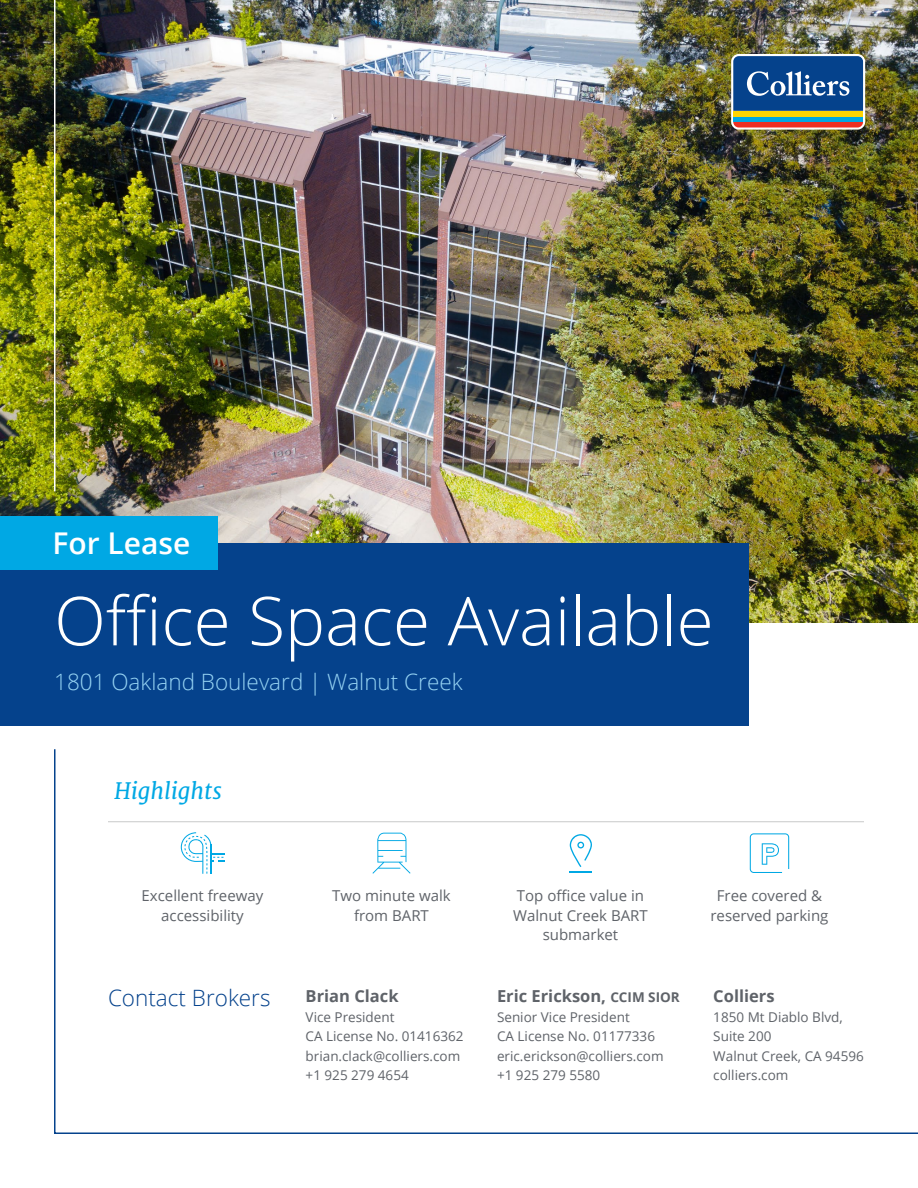
<style>
.page{position:relative;width:918px;height:1188px;background:#fff}
.page>*{position:absolute;margin:0;border:0;box-sizing:border-box;transform-origin:0 0}
.t1{font:300 67.5px "Open Sans";color:#fff}
.t2{font:600 30px "Open Sans";color:#fff}
.t3{font:300 22.5px "Open Sans";color:#95d2f2}
.t4{font:300 22.5px "Open Sans";color:#05428c}
.t5{font:italic 22.5px "Merriweather";color:#00a8e4}
.t6{font:700 16.5px "Open Sans";color:#5f6369}
.t7{font:15px/19.5px "Open Sans";color:#5f6369;text-align:center}
.t8{font:13.5px/19.5px "Open Sans";color:#5f6369}
.s1{font-size:13.5px}
</style>
<div class="page">
<img style="left:0;top:0;width:918px;height:622px">
<svg style="left:731px;top:54px;width:134px;height:76px"></svg>
<div style="left:733px;top:116px;width:130px;height:6px;background:#00a8e4"></div>
<div style="left:733px;top:111px;width:130px;height:5px;background:#fed503"></div>
<svg style="left:733px;top:122px;width:130px;height:5px"></svg>
<svg style="left:733px;top:56px;width:130px;height:55px;background:#215799"></svg>
<hr style="left:54px;top:0;width:2px;height:491px;background:#fff">
<svg style="left:54px;top:749px;width:864px;height:385px"></svg>
<hr style="left:108px;top:821px;width:189px;height:1px;background:#c8c9c9">
<hr style="left:297px;top:821px;width:189px;height:1px;background:#c8c9c9">
<hr style="left:486px;top:821px;width:189px;height:1px;background:#c8c9c9">
<hr style="left:675px;top:821px;width:189px;height:1px;background:#c8c9c9">
<svg style="left:181px;top:832px;width:43px;height:42px"></svg>
<svg style="left:372px;top:833px;width:39px;height:41px"></svg>
<svg style="left:569px;top:834px;width:23px;height:38px"></svg>
<svg style="left:750px;top:833px;width:39px;height:40px"></svg>
<div style="left:0;top:543px;width:749px;height:182px;background:#05428c"></div>
<div style="left:0;top:516px;width:217px;height:54px;background:#00a8e4"></div>
<p class="t2" style="left:53px;top:522px;width:139px">For Lease</p>
<p class="t1" style="left:54px;top:575px;width:661px">Office Space Available</p>
<p class="t3" style="left:54px;top:667px;width:410px">1801 Oakland Boulevard | Walnut Creek</p>
<p class="t5" style="left:114px;top:777px;width:109px">Highlights</p>
<p class="t7" style="left:142px;top:886px;width:123px">Excellent freeway accessibility</p>
<p class="t7" style="left:332px;top:886px;width:120px">Two minute walk from BART</p>
<p class="t7" style="left:513px;top:886px;width:136px">Top office value in<br>Walnut Creek BART submarket</p>
<p class="t7" style="left:710px;top:886px;width:120px">Free covered &amp; reserved parking</p>
<p class="t4" style="left:108px;top:983px;width:164px">Contact Brokers</p>
<p class="t6" style="left:306px;top:984px;width:94px">Brian Clack</p>
<p class="t8" style="left:306px;top:1007px;width:90px">Vice President</p>
<p class="t8" style="left:306px;top:1026px;width:159px">CA License No. 01416362</p>
<p class="t8" style="left:306px;top:1046px;width:156px">brian.clack@colliers.com</p>
<p class="t8" style="left:306px;top:1065px;width:105px">+1 925 279 4654</p>
<p class="t6" style="left:497px;top:984px;width:184px">Eric Erickson, <span class="s1">CCIM SIOR</span></p>
<p class="t8" style="left:497px;top:1007px;width:134px">Senior Vice President</p>
<p class="t8" style="left:497px;top:1026px;width:160px">CA License No. 01177336</p>
<p class="t8" style="left:497px;top:1046px;width:168px">eric.erickson@colliers.com</p>
<p class="t8" style="left:497px;top:1065px;width:105px">+1 925 279 5580</p>
<p class="t6" style="left:713px;top:984px;width:63px">Colliers</p>
<p class="t8" style="left:713px;top:1007px;width:131px">1850 Mt Diablo Blvd,<br>Suite 200</p>
<p class="t8" style="left:713px;top:1046px;width:152px">Walnut Creek, CA 94596 colliers.com</p>
</div>
